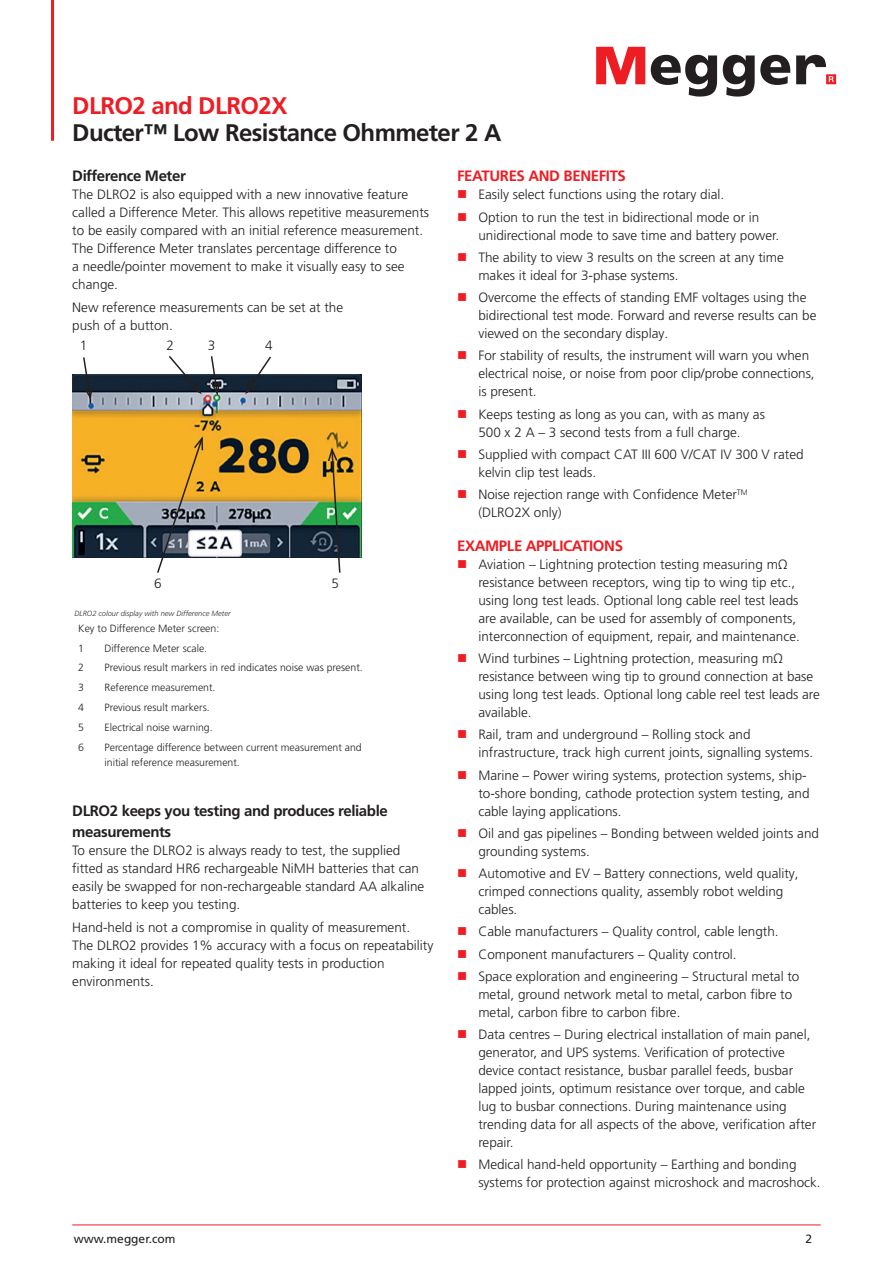
<style>
.page{position:relative;width:893px;height:1263px;background:#fff}
.page>*{position:absolute;margin:0;border:0;box-sizing:border-box;transform-origin:0 0}
.t1{font:700 24px "Frutiger LT Pro";letter-spacing:-.025em;color:#231f20}
.t2{font:700 24px "Frutiger LT Pro";letter-spacing:-.025em;color:#ee1d23}
.t3{font:700 15px/21px "Frutiger LT Pro";letter-spacing:-.025em;color:#231f20}
.t4{font:700 15px "Frutiger LT Pro";letter-spacing:-.025em;color:#ee1d23}
.t5{font:300 13.5px/18px "Frutiger LT Pro";color:#231f20}
.t6{font:12px "Frutiger LT Pro";color:#231f20}
.t7{font:300 10.5px/20px "Frutiger LT Pro";color:#231f20}
.t8{font:italic 300 7.5px "Frutiger LT Pro";color:#312f30}
.s1{color:#ee1d23}
</style>
<div class="page">
<img style="left:72px;top:375px;width:290px;height:183px">
<svg style="left:82px;top:357px;width:12px;height:45px"></svg>
<svg style="left:167px;top:356px;width:36px;height:40px"></svg>
<svg style="left:209px;top:356px;width:12px;height:42px"></svg>
<svg style="left:244px;top:356px;width:29px;height:40px"></svg>
<svg style="left:156px;top:434px;width:48px;height:139px;background:#b89c61"></svg>
<svg style="left:327px;top:445px;width:14px;height:128px;background:#82814b"></svg>
<hr style="left:51px;top:0;width:3px;height:141px;background:#ee1d23">
<svg style="left:596px;top:47px;width:49px;height:37px"></svg>
<svg style="left:651px;top:55px;width:66px;height:42px"></svg>
<svg style="left:723px;top:55px;width:67px;height:42px"></svg>
<svg style="left:796px;top:55px;width:40px;height:29px"></svg>
<hr style="left:72px;top:1225px;width:749px;height:1px;background:#ee1d23">
<h1 class="t2" style="left:72px;top:91px;width:217px">DLRO2 and DLRO2X</h1>
<h1 class="t1" style="left:72px;top:118px;width:431px">Ducter™ Low Resistance Ohmmeter 2 A</h1>
<p class="t3" style="left:72px;top:166px;width:115px">Difference Meter</p>
<p class="t5" style="left:72px;top:186px;width:358px">The DLRO2 is also equipped with a new innovative feature called a Difference Meter. This allows repetitive measurements to be easily compared with an initial reference measurement.<br>The Difference Meter translates percentage difference to<br>a needle/pointer movement to make it visually easy to see change.</p>
<p class="t5" style="left:72px;top:298px;width:272px">New reference measurements can be set at the push of a button.</p>
<p class="t5" style="left:166px;top:337px;width:9px">2</p>
<p class="t5" style="left:208px;top:336px;width:9px">3</p>
<p class="t5" style="left:265px;top:336px;width:9px">4</p>
<p class="t5" style="left:80px;top:337px;width:9px">1</p>
<p class="t5" style="left:154px;top:574px;width:9px">6</p>
<p class="t5" style="left:332px;top:574px;width:9px">5</p>
<p class="t8" style="left:74px;top:609px;width:158px">DLRO2 colour display with new Difference Meter</p>
<p class="t7" style="left:78px;top:618px;width:142px">Key to Difference Meter screen:<br>1</p>
<p class="t7" style="left:105px;top:638px;width:104px">Difference Meter scale.</p>
<p class="t7" style="left:78px;top:658px;width:7px">2</p>
<p class="t7" style="left:105px;top:658px;width:260px">Previous result markers in red indicates noise was present.</p>
<p class="t7" style="left:78px;top:678px;width:7px">3</p>
<p class="t7" style="left:105px;top:678px;width:113px">Reference measurement.</p>
<p class="t7" style="left:78px;top:698px;width:7px">4</p>
<p class="t7" style="left:105px;top:698px;width:107px">Previous result markers.</p>
<p class="t7" style="left:78px;top:717px;width:7px">5</p>
<p class="t7" style="left:105px;top:717px;width:110px">Electrical noise warning.</p>
<p class="t7" style="left:78px;top:737px;width:7px">6</p>
<p class="t7" style="left:105px;top:740px;width:259px;line-height:15px">Percentage difference between current measurement and initial reference measurement.</p>
<p class="t3" style="left:72px;top:801px;width:317px">DLRO2 keeps you testing and produces reliable measurements</p>
<p class="t5" style="left:72px;top:842px;width:354px">To ensure the DLRO2 is always ready to test, the supplied fitted as standard HR6 rechargeable NiMH batteries that can easily be swapped for non-rechargeable standard AA alkaline batteries to keep you testing.</p>
<p class="t5" style="left:72px;top:918px;width:363px">Hand-held is not a compromise in quality of measurement.<br>The DLRO2 provides 1% accuracy with a focus on repeatability making it ideal for repeated quality tests in production environments.</p>
<p class="t4" style="left:457px;top:167px;width:170px">FEATURES AND BENEFITS</p>
<p class="t5" style="left:457px;top:186px;width:269px"><span class="s1">■</span> Easily select functions using the rotary dial.</p>
<p class="t5" style="left:478px;top:208px;width:302px;text-indent:-21px"><span class="s1">■</span> Option to run the test in bidirectional mode or in unidirectional mode to save time and battery power.</p>
<p class="t5" style="left:478px;top:248px;width:307px;text-indent:-21px"><span class="s1">■</span> The ability to view 3 results on the screen at any time makes it ideal for 3-phase systems.</p>
<p class="t5" style="left:478px;top:288px;width:340px;text-indent:-21px"><span class="s1">■</span> Overcome the effects of standing EMF voltages using the bidirectional test mode. Forward and reverse results can be viewed on the secondary display.</p>
<p class="t5" style="left:478px;top:347px;width:338px;text-indent:-21px"><span class="s1">■</span> For stability of results, the instrument will warn you when electrical noise, or noise from poor clip/probe connections, is present.</p>
<p class="t5" style="left:457px;top:405px;width:309px;text-align:center"><span class="s1">■</span> Keeps testing as long as you can, with as many as<br>500 x 2 A – 3 second tests from a full charge.</p>
<p class="t5" style="left:478px;top:445px;width:327px;text-indent:-21px"><span class="s1">■</span> Supplied with compact CAT III 600 V/CAT IV 300 V rated kelvin clip test leads.</p>
<p class="t5" style="left:478px;top:485px;width:271px;text-indent:-21px"><span class="s1">■</span> Noise rejection range with Confidence Meter<sup>TM </sup>(DLRO2X only)</p>
<p class="t4" style="left:457px;top:537px;width:167px">EXAMPLE APPLICATIONS</p>
<p class="t5" style="left:478px;top:555px;width:323px;text-indent:-21px"><span class="s1">■</span> Aviation – Lightning protection testing measuring mΩ resistance between receptors, wing tip to wing tip etc., using long test leads. Optional long cable reel test leads are available, can be used for assembly of components, interconnection of equipment, repair, and maintenance.</p>
<p class="t5" style="left:478px;top:649px;width:343px;text-indent:-21px"><span class="s1">■</span> Wind turbines – Lightning protection, measuring mΩ resistance between wing tip to ground connection at base using long test leads. Optional long cable reel test leads are available.</p>
<p class="t5" style="left:478px;top:726px;width:336px;text-indent:-21px"><span class="s1">■</span> Rail, tram and underground – Rolling stock and infrastructure, track high current joints, signalling systems.</p>
<p class="t5" style="left:478px;top:766px;width:333px;text-indent:-21px"><span class="s1">■</span> Marine – Power wiring systems, protection systems, ship&shy;to-shore bonding, cathode protection system testing, and cable laying applications.</p>
<p class="t5" style="left:478px;top:824px;width:342px;text-indent:-21px"><span class="s1">■</span> Oil and gas pipelines – Bonding between welded joints and grounding systems.</p>
<p class="t5" style="left:478px;top:864px;width:322px;text-indent:-21px"><span class="s1">■</span> Automotive and EV – Battery connections, weld quality, crimped connections quality, assembly robot welding cables.</p>
<p class="t5" style="left:457px;top:923px;width:323px"><span class="s1">■</span> Cable manufacturers – Quality control, cable length.</p>
<p class="t5" style="left:457px;top:945px;width:281px"><span class="s1">■</span> Component manufacturers – Quality control.</p>
<p class="t5" style="left:478px;top:967px;width:323px;text-indent:-21px"><span class="s1">■</span> Space exploration and engineering – Structural metal to metal, ground network metal to metal, carbon fibre to metal, carbon fibre to carbon fibre.</p>
<p class="t5" style="left:478px;top:1025px;width:339px;text-indent:-21px"><span class="s1">■</span> Data centres – During electrical installation of main panel, generator, and UPS systems. Verification of protective device contact resistance, busbar parallel feeds, busbar lapped joints, optimum resistance over torque, and cable lug to busbar connections. During maintenance using trending data for all aspects of the above, verification after repair.</p>
<p class="t5" style="left:478px;top:1156px;width:344px;text-indent:-21px"><span class="s1">■</span> Medical hand-held opportunity – Earthing and bonding systems for protection against microshock and macroshock.</p>
<p class="t6" style="left:74px;top:1231px;width:103px">www.megger.com</p>
<p class="t6" style="left:805px;top:1231px;width:8px">2</p>
</div>
